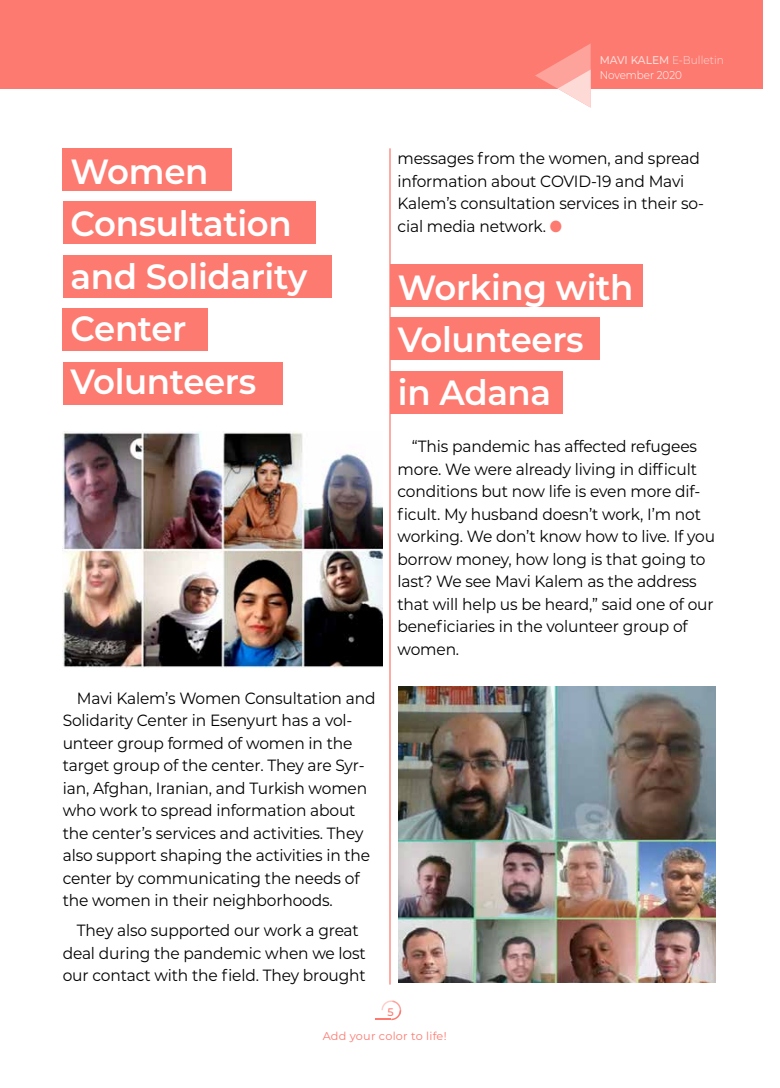
<style>
.page{position:relative;width:780px;height:1088px;background:#fff}
.page>*{position:absolute;margin:0;border:0;box-sizing:border-box;transform-origin:0 0}
.t1{font:600 35px/52.5px "Montserrat";letter-spacing:-.01em;color:#fff}
.t2{font:16.25px/22.5px "Montserrat";letter-spacing:-.01em;color:#000;scale:.95 1}
.t3{font:300 11.25px/14.9px "Montserrat";color:#fff;scale:.92 1}
.t4{font:11.25px "Montserrat";letter-spacing:.02em;color:#fd7a70}
.t5{font:500 10.88px "Montserrat";color:#fd7a70}
.s1{font-weight:500;color:#fedad7}
.s2{color:#fedad7}
.s3{color:#fd7a70}
</style>
<div class="page">
<img style="left:63px;top:431px;width:319px;height:236px">
<img style="left:399px;top:687px;width:316px;height:295px">
<div style="left:0;top:0;width:762px;height:89px;background:#fd7a70"></div>
<svg style="left:535px;top:44px;width:55px;height:63px"></svg>
<svg style="left:375px;top:1000px;width:26px;height:20px"></svg>
<div style="left:63px;top:148px;width:169px;height:42px;background:#fd7a70"></div>
<div style="left:63px;top:202px;width:252px;height:42px;background:#fd7a70"></div>
<div style="left:63px;top:255px;width:268px;height:42px;background:#fd7a70"></div>
<div style="left:63px;top:309px;width:145px;height:42px;background:#fd7a70"></div>
<div style="left:63px;top:362px;width:220px;height:42px;background:#fd7a70"></div>
<div style="left:390px;top:264px;width:253px;height:42px;background:#fd7a70"></div>
<div style="left:390px;top:318px;width:209px;height:42px;background:#fd7a70"></div>
<div style="left:390px;top:371px;width:173px;height:42px;background:#fd7a70"></div>
<hr style="left:389px;top:148px;width:1px;height:836px;background:#fd7a70">
<p class="t3" style="left:599px;top:53px;width:136px"><span class="s1">MAVI KALEM</span> <span class="s2">E-Bulletin<br></span>November 2020</p>
<h1 class="t1" style="left:71px;top:144px;width:238px">Women<br>Consultation and Solidarity<br>Center<br>Volunteers</h1>
<p class="t2" style="left:397px;top:147px;width:324px">messages from the women, and spread information about COVID-19 and Mavi Kalem’s consultation services in their so&shy;cial media network. <span class="s3">●</span></p>
<h1 class="t1" style="left:398px;top:259px;width:237px">Working with<br>Volunteers<br>in Adana</h1>
<p class="t2" style="left:397px;top:434px;width:336px;text-indent:14px">“This pandemic has affected refugees more. We were already living in difficult conditions but now life is even more dif&shy;ficult. My husband doesn’t work, I’m not working. We don’t know how to live. If you borrow money, how long is that going to last? We see Mavi Kalem as the address that will help us be heard,” said one of our beneficiaries in the volunteer group of women.</p>
<p class="t2" style="left:63px;top:686px;width:331px;text-indent:14px">Mavi Kalem’s Women Consultation and Solidarity Center in Esenyurt has a vol&shy;unteer group formed of women in the target group of the center. They are Syr&shy;ian, Afghan, Iranian, and Turkish women who work to spread information about the center’s services and activities. They also support shaping the activities in the center by communicating the needs of the women in their neighborhoods.</p>
<p class="t2" style="left:63px;top:918px;width:320px;text-align:center">They also supported our work a great deal during the pandemic when we lost our contact with the field. They brought</p>
<p class="t5" style="left:387px;top:1004px;width:8px">5</p>
<p class="t4" style="left:322px;top:1028px;width:125px">Add your color to life!</p>
</div>
